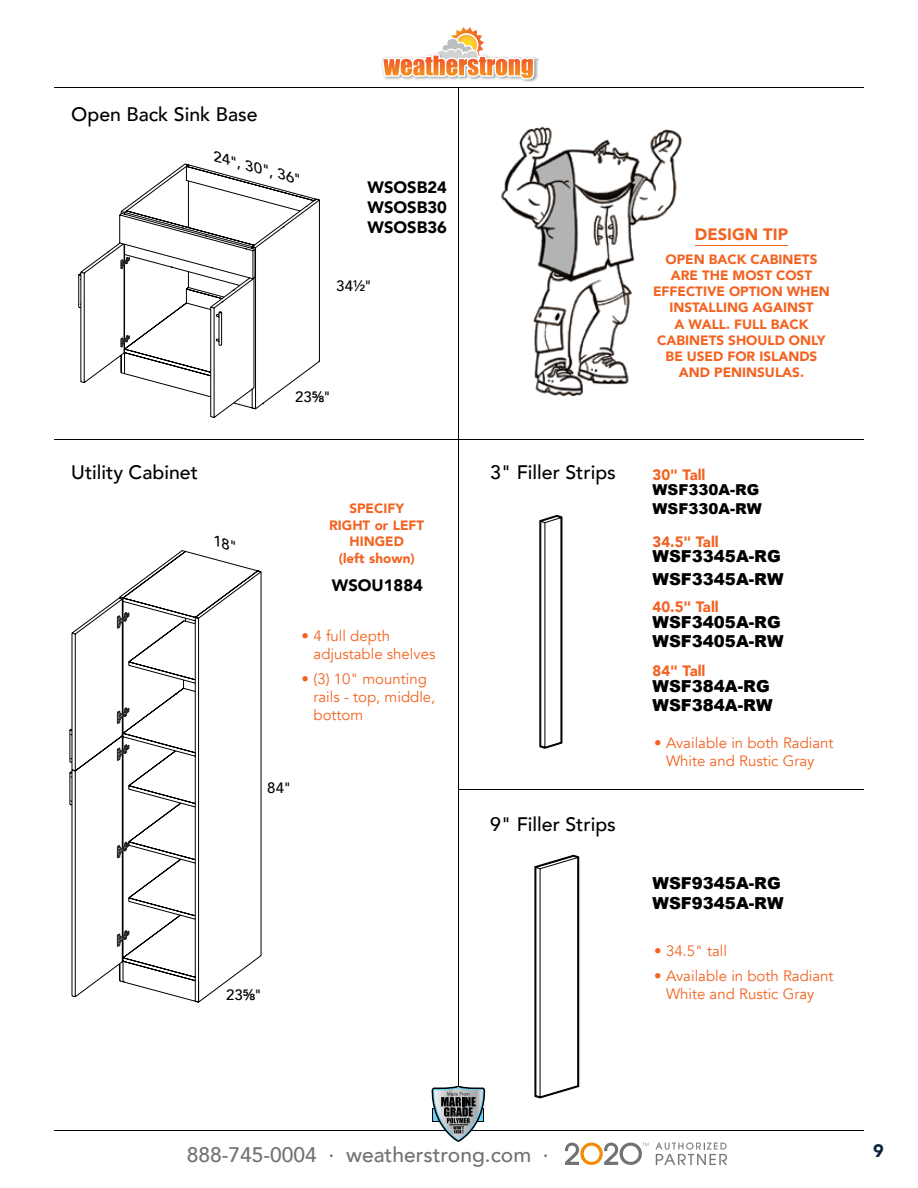
<style>
.page{position:relative;width:918px;height:1188px;background:#fff}
.page>*{position:absolute;margin:0;border:0;box-sizing:border-box;transform-origin:0 0}
.t1{font:500 21px "Avenir";color:#717271}
.t2{font:500 19.5px "Avenir";color:#000}
.t3{font:900 18px "Avenir";color:#0c233f}
.t4{font:900 16.5px/19.4px "Arial";color:#000}
.t5{font:900 16.5px/19.8px "Avenir";color:#000;text-align:justify}
.t6{font:900 16.5px "Avenir";color:#f26322}
.t7{font:15px/18px "Avenir";color:#f26322}
.t8{font:900 15px "Avenir";color:#f26322}
.t9{font:900 15px/18.5px "Arial";color:#000}
.t10{font:500 15px "Avenir";letter-spacing:.005em;color:#000}
.t11{font:italic 500 14.25px "Avenir";color:#000;scale:1.11 1}
.t12{font:900 13.5px/16.2px "Avenir";color:#f26322;text-align:center}
.s1{font-family:"Helvetica Neue";font-weight:700}
</style>
<div class="page">
<hr style="left:54px;top:1131px;width:810px;height:1px;background:#000">
<hr style="left:54px;top:87px;width:810px;height:1px;background:#000">
<img style="left:381px;top:59px;width:155px;height:23px">
<svg style="left:382px;top:27px;width:157px;height:53px"></svg>
<svg style="left:656px;top:1142px;width:71px;height:23px"></svg>
<svg style="left:565px;top:1143px;width:83px;height:22px"></svg>
<svg style="left:432px;top:1086px;width:53px;height:56px"></svg>
<svg style="left:78px;top:163px;width:242px;height:255px"></svg>
<svg style="left:121px;top:257px;width:9px;height:12px"></svg>
<svg style="left:121px;top:335px;width:9px;height:12px"></svg>
<svg style="left:69px;top:550px;width:193px;height:453px"></svg>
<svg style="left:117px;top:612px;width:12px;height:17px"></svg>
<svg style="left:117px;top:707px;width:12px;height:17px"></svg>
<svg style="left:117px;top:744px;width:12px;height:17px"></svg>
<svg style="left:117px;top:930px;width:12px;height:17px"></svg>
<svg style="left:117px;top:842px;width:12px;height:16px"></svg>
<hr style="left:459px;top:89px;width:1px;height:997px;background:#000">
<hr style="left:54px;top:439px;width:810px;height:1px;background:#000">
<img style="left:501px;top:126px;width:181px;height:270px">
<hr style="left:695px;top:245px;width:92px;height:1px;background:#f26322">
<svg style="left:539px;top:514px;width:24px;height:235px"></svg>
<hr style="left:459px;top:789px;width:405px;height:1px;background:#000">
<svg style="left:534px;top:854px;width:46px;height:245px"></svg>
<h2 class="t2" style="left:71px;top:97px;width:188px">Open Back Sink Base</h2>
<p class="t11" style="left:218px;top:144px;width:83px;rotate:15deg">24", 30", 36"</p>
<p class="t5" style="left:368px;top:177px;width:81px">WSOSB24<br>WSOSB30<br>WSOSB36</p>
<p class="t10" style="left:336px;top:273px;width:37px">34½"</p>
<h2 class="t2" style="left:71px;top:455px;width:128px">Utility Cabinet</h2>
<p class="t10" style="left:295px;top:384px;width:37px">23<span class="s1">⅝</span>"</p>
<p class="t12" style="left:329px;top:500px;width:97px">SPECIFY<br>RIGHT or LEFT<br>HINGED<br>(left shown)</p>
<p class="t5" style="left:332px;top:575px;width:92px">WSOU1884</p>
<p class="t7" style="left:314px;top:628px;width:123px;text-indent:-12px">• 4 full depth adjustable shelves</p>
<p class="t7" style="left:314px;top:670px;width:123px;text-indent:-12px">• (3) 10" mounting rails - top, middle, bottom</p>
<p class="t10" style="left:267px;top:774px;width:26px">84"</p>
<p class="t10" style="left:226px;top:982px;width:37px">23<span class="s1">⅝</span>"</p>
<h2 class="t2" style="left:490px;top:455px;width:127px">3" Filler Strips</h2>
<h2 class="t2" style="left:490px;top:808px;width:127px">9" Filler Strips</h2>
<p class="t6" style="left:695px;top:220px;width:95px">DESIGN TIP</p>
<p class="t12" style="left:653px;top:251px;width:178px">OPEN BACK CABINETS<br>ARE THE MOST COST<br>EFFECTIVE OPTION WHEN<br>INSTALLING AGAINST<br>A WALL. FULL BACK<br>CABINETS SHOULD ONLY<br>BE USED FOR ISLANDS<br>AND PENINSULAS.</p>
<p class="t8" style="left:653px;top:462px;width:54px">30" Tall</p>
<p class="t9" style="left:653px;top:480px;width:111px">WSF330A-RG<br>WSF330A-RW</p>
<p class="t8" style="left:653px;top:529px;width:68px">34.5" Tall</p>
<p class="t4" style="left:653px;top:544px;width:133px;line-height:22.8px">WSF3345A-RG<br>WSF3345A-RW</p>
<p class="t8" style="left:653px;top:594px;width:68px">40.5" Tall</p>
<p class="t4" style="left:653px;top:612px;width:133px">WSF3405A-RG<br>WSF3405A-RW</p>
<p class="t8" style="left:653px;top:658px;width:54px">84" Tall</p>
<p class="t4" style="left:653px;top:676px;width:122px">WSF384A-RG<br>WSF384A-RW</p>
<p class="t7" style="left:654px;top:734px;width:181px;text-align:center">• Available in both Radiant<br>White and Rustic Gray</p>
<p class="t4" style="left:653px;top:873px;width:133px;line-height:19.8px">WSF9345A-RG<br>WSF9345A-RW</p>
<p class="t7" style="left:654px;top:943px;width:75px">• 34.5" tall</p>
<p class="t7" style="left:654px;top:967px;width:181px;text-align:center">• Available in both Radiant<br>White and Rustic Gray</p>
<h1 class="t1" style="left:187px;top:1137px;width:363px">888-745-0004 · weatherstrong.com ·</h1>
<h3 class="t3" style="left:873px;top:1135px;width:12px">9</h3>
</div>
